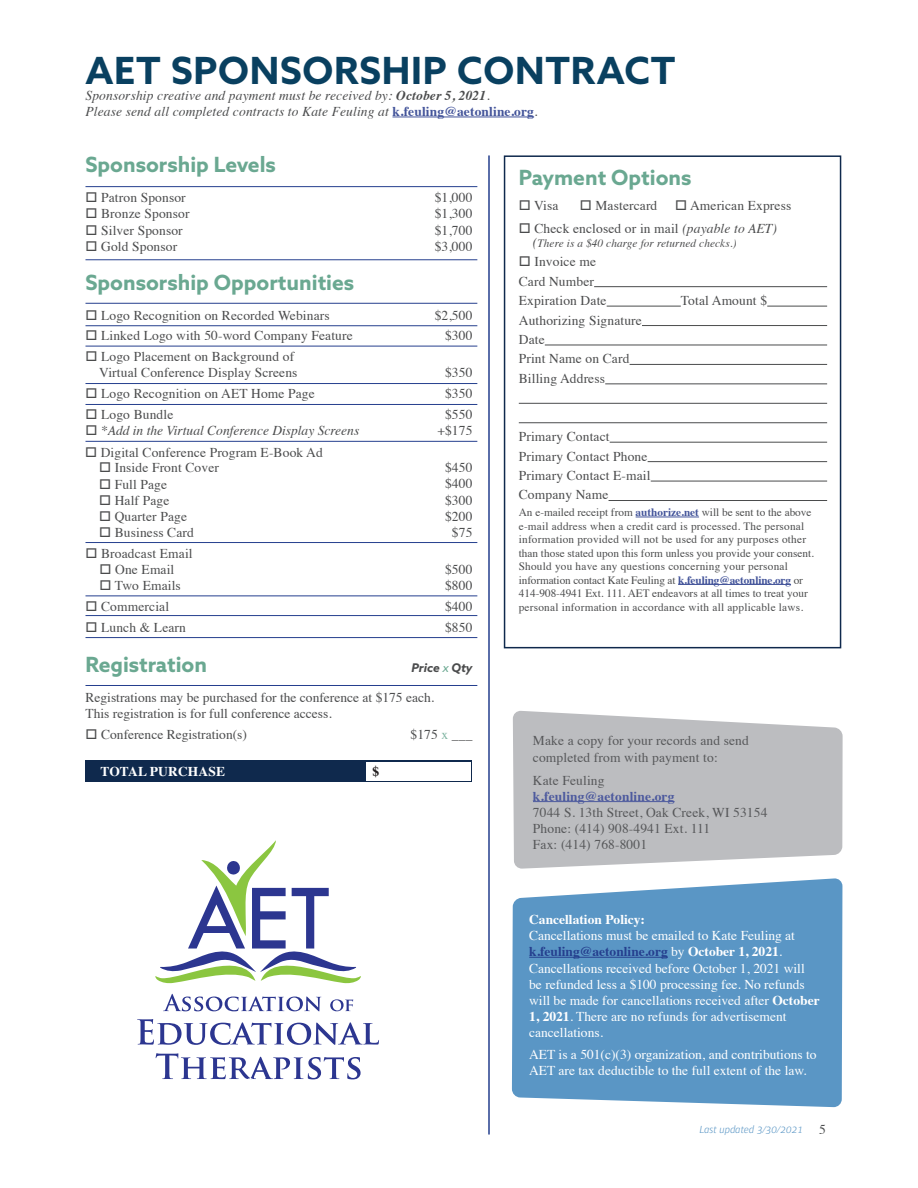
<style>
.page{position:relative;width:918px;height:1188px;background:#fff}
.page>*{position:absolute;margin:0;border:0;box-sizing:border-box;transform-origin:0 0}
.t1{font:700 37.5px "Azo Sans";letter-spacing:.02em;color:#094060}
.t2{font:700 21px "Azo Sans";color:#6aa891}
.t3{font:13.5px/19.5px "Times";letter-spacing:.01em;color:#4b4c4d}
.t4{font:13.5px/16.2px "Times";color:#fff}
.t5{font:italic 13.5px/16.2px "Times";letter-spacing:.01em;color:#4b4c4d}
.t6{font:13.5px/16.2px "Times";letter-spacing:.01em;color:#57585a}
.t7{font:700 13.5px "Times";color:#fff}
.t8{font:700 13.5px "Times";letter-spacing:.01em;color:#4d5a9e}
.t9{font:700 13.5px "Times";color:#231f20}
.t10{font:italic 700 12px "Azo Sans";color:#4b4c4d}
.t11{font:11.25px/13.5px "Times";letter-spacing:.02em;color:#4b4c4d}
.t12{font:italic 11.25px "Times";letter-spacing:.01em;color:#4b4c4d}
.t13{font:italic 300 10.5px "Ardoise Std";color:#5a96c5}
.s1{font-weight:700}
.s2{font-weight:700;font-style:normal;color:#43549a}
.s3{font-family:"Times New Roman"}
.s4{font-weight:400;color:#6aa891}
.s5{color:#80b5a2}
.s6{font-style:italic}
.s7{font-size:13.5px}
.s8{font-weight:700;color:#43549a}
.s9{font-weight:700;color:#253f8e}
</style>
<div class="page">
<svg style="left:513px;top:711px;width:330px;height:158px;background:#c2c3c6"></svg>
<hr style="left:533px;top:801px;width:142px;height:1px;background:#4d5a9e">
<hr style="left:594px;top:286px;width:233px;height:1px;background:#4b4c4d">
<hr style="left:607px;top:306px;width:74px;height:1px;background:#4b4c4d">
<hr style="left:767px;top:306px;width:60px;height:1px;background:#4b4c4d">
<hr style="left:642px;top:325px;width:185px;height:1px;background:#4b4c4d">
<hr style="left:545px;top:345px;width:282px;height:1px;background:#4b4c4d">
<hr style="left:630px;top:364px;width:197px;height:1px;background:#4b4c4d">
<hr style="left:605px;top:384px;width:222px;height:1px;background:#4b4c4d">
<hr style="left:519px;top:403px;width:308px;height:1px;background:#4b4c4d">
<hr style="left:519px;top:422px;width:308px;height:1px;background:#4b4c4d">
<hr style="left:610px;top:442px;width:217px;height:1px;background:#4b4c4d">
<hr style="left:648px;top:461px;width:179px;height:1px;background:#4b4c4d">
<hr style="left:651px;top:481px;width:176px;height:1px;background:#4b4c4d">
<hr style="left:609px;top:500px;width:218px;height:1px;background:#4b4c4d">
<hr style="left:636px;top:517px;width:63px;height:1px;background:#43549a">
<hr style="left:678px;top:584px;width:113px;height:1px;background:#43549a">
<div style="left:504px;top:155px;width:337px;height:493px;border:2px solid #0f294d"></div>
<hr style="left:488px;top:155px;width:2px;height:980px;background:#253f8e">
<svg style="left:512px;top:878px;width:330px;height:229px;background:#659dc9"></svg>
<hr style="left:529px;top:957px;width:139px;height:1px;background:#253f8e">
<hr style="left:392px;top:117px;width:142px;height:1px;background:#43549a">
<svg style="left:163px;top:994px;width:190px;height:17px"></svg>
<svg style="left:137px;top:1019px;width:242px;height:26px"></svg>
<svg style="left:156px;top:1053px;width:205px;height:26px"></svg>
<svg style="left:155px;top:840px;width:206px;height:144px"></svg>
<div style="left:86px;top:761px;width:386px;height:21px;background:#0f294d"></div>
<div style="left:367px;top:762px;width:104px;height:18px;background:#fff"></div>
<hr style="left:86px;top:186px;width:391px;height:1px;background:#253f8e">
<hr style="left:86px;top:259px;width:391px;height:1px;background:#253f8e">
<hr style="left:86px;top:303px;width:391px;height:1px;background:#253f8e">
<hr style="left:86px;top:346px;width:391px;height:1px;background:#253f8e">
<hr style="left:86px;top:383px;width:391px;height:1px;background:#253f8e">
<hr style="left:86px;top:404px;width:391px;height:1px;background:#253f8e">
<hr style="left:86px;top:441px;width:391px;height:1px;background:#253f8e">
<hr style="left:86px;top:542px;width:391px;height:1px;background:#253f8e">
<hr style="left:86px;top:596px;width:391px;height:1px;background:#253f8e">
<hr style="left:86px;top:325px;width:391px;height:1px;background:#253f8e">
<hr style="left:86px;top:615px;width:391px;height:1px;background:#253f8e">
<hr style="left:86px;top:685px;width:391px;height:1px;background:#253f8e">
<hr style="left:86px;top:637px;width:391px;height:1px;background:#253f8e">
<h1 class="t1" style="left:86px;top:45px;width:591px">AET SPONSORSHIP CONTRACT</h1>
<p class="t5" style="left:86px;top:86px;width:454px">Sponsorship creative and payment must be received by: <span class="s1">October 5, 2021</span>.<br>Please send all completed contracts to Kate Feuling at <span class="s2">k.feuling@aetonline.org</span>.</p>
<h2 class="t2" style="left:86px;top:151px;width:192px">Sponsorship Levels</h2>
<p class="t3" style="left:86px;top:187px;width:102px">□ Patron Sponsor</p>
<p class="t3" style="left:435px;top:187px;width:39px">$1,000</p>
<p class="t3" style="left:86px;top:203px;width:106px">□ Bronze Sponsor</p>
<p class="t3" style="left:435px;top:203px;width:39px">$1,300</p>
<p class="t3" style="left:86px;top:219px;width:99px">□ Silver Sponsor</p>
<p class="t3" style="left:435px;top:219px;width:39px">$1,700</p>
<p class="t3" style="left:86px;top:235px;width:93px">□ Gold Sponsor</p>
<p class="t3" style="left:435px;top:235px;width:39px">$3,000</p>
<h2 class="t2" style="left:86px;top:268px;width:270px">Sponsorship Opportunities</h2>
<p class="t3" style="left:86px;top:304px;width:246px">□ Logo Recognition on Recorded Webinars</p>
<p class="t3" style="left:435px;top:304px;width:39px">$2,500</p>
<p class="t3" style="left:86px;top:325px;width:269px">□ Linked Logo with 50-word Company Feature</p>
<p class="t3" style="left:445px;top:325px;width:29px">$300</p>
<p class="t3" style="left:86px;top:347px;width:214px;line-height:16.2px;text-align:right">□ Logo Placement on Background of<br>Virtual Conference Display Screens</p>
<p class="t3" style="left:445px;top:362px;width:29px">$350</p>
<p class="t3" style="left:86px;top:383px;width:231px">□ Logo Recognition on AET Home Page</p>
<p class="t3" style="left:445px;top:383px;width:29px">$350</p>
<p class="t3" style="left:86px;top:404px;width:89px">□ Logo Bundle</p>
<p class="t3" style="left:445px;top:404px;width:29px">$550</p>
<p class="t5" style="left:86px;top:422px;width:275px">□ *Add in the Virtual Conference Display Screens</p>
<p class="t3" style="left:437px;top:420px;width:37px">+$175</p>
<p class="t3" style="left:445px;top:458px;width:29px;line-height:16.2px;text-align:justify">$450 $400 $300 $200</p>
<p class="t3" style="left:85px;top:441px;width:239px">□ Digital Conferen<span class="s3">c</span>e Program E-Book Ad</p>
<p class="t3" style="left:99px;top:457px;width:121px">□ Inside Front Cover</p>
<p class="t3" style="left:99px;top:473px;width:70px">□ Full Page</p>
<p class="t3" style="left:99px;top:489px;width:72px">□ Half Page</p>
<p class="t3" style="left:99px;top:506px;width:89px">□ Quarter Page</p>
<p class="t3" style="left:99px;top:522px;width:96px">□ Business Card</p>
<p class="t3" style="left:452px;top:522px;width:22px">$75</p>
<p class="t3" style="left:86px;top:542px;width:109px">□ Broadcast Email</p>
<p class="t3" style="left:100px;top:559px;width:76px">□ One Email</p>
<p class="t3" style="left:445px;top:559px;width:29px">$500</p>
<p class="t3" style="left:100px;top:575px;width:83px">□ Two Emails</p>
<p class="t3" style="left:445px;top:575px;width:29px">$800</p>
<p class="t3" style="left:86px;top:596px;width:85px">□ Commercial</p>
<p class="t3" style="left:445px;top:596px;width:29px">$400</p>
<p class="t3" style="left:86px;top:616px;width:102px">□ Lunch &amp; Learn</p>
<p class="t3" style="left:445px;top:616px;width:29px">$850</p>
<h2 class="t2" style="left:86px;top:650px;width:123px">Registration</h2>
<p class="t10" style="left:411px;top:659px;width:63px">Price <span class="s4">x</span> Qty</p>
<p class="t3" style="left:86px;top:688px;width:350px;line-height:16.2px">Registrations may be purchased for the conference at $175 each.<br>This registration is for full conference access.</p>
<p class="t3" style="left:86px;top:723px;width:163px">□ Conference Registration(s)</p>
<p class="t3" style="left:411px;top:723px;width:63px">$175 <span class="s5">x</span> ___</p>
<p class="t7" style="left:100px;top:759px;width:126px">TOTAL PURCHASE</p>
<p class="t9" style="left:373px;top:759px;width:8px">$</p>
<h2 class="t2" style="left:519px;top:163px;width:174px">Payment Options</h2>
<p class="t3" style="left:519px;top:195px;width:41px">□ Visa</p>
<p class="t3" style="left:580px;top:195px;width:79px">□ Mastercard</p>
<p class="t3" style="left:675px;top:195px;width:118px">□ American Express</p>
<p class="t3" style="left:519px;top:218px;width:260px">□ Check enclosed or in mail <span class="s6">(payable to AET)</span></p>
<p class="t12" style="left:533px;top:233px;width:205px"><span class="s7">(</span>There is a $40 charge for returned checks.)</p>
<p class="t3" style="left:519px;top:251px;width:89px">□ Invoice me<br>Card Number<br>Expiration Date</p>
<p class="t3" style="left:681px;top:290px;width:88px">Total Amount $</p>
<p class="t3" style="left:519px;top:309px;width:125px">Authorizing Signature<br>Date<br>Print Name on Card<br>Billing Address</p>
<p class="t3" style="left:519px;top:426px;width:133px">Primary Contact<br>Primary Contact Phone<br>Primary Contact E-mail<br>Company Name</p>
<p class="t11" style="left:519px;top:505px;width:297px">An e-mailed receipt from <span class="s8">authorize.net</span> will be sent to the above e-mail address when a credit card is processed. The personal information provided will not be used for any purposes other than those stated upon this form unless you provide your consent.<br>Should you have any questions concerning your personal information contact Kate Feuling at <span class="s8">k.feuling@aetonline.org</span> or 414-908-4941 Ext. 111. AET endeavors at all times to treat your personal information in accordance with all applicable laws.</p>
<p class="t6" style="left:533px;top:732px;width:217px">Make a copy for your records and send completed from with payment to:</p>
<p class="t6" style="left:533px;top:771px;width:73px">Kate Feuling</p>
<p class="t8" style="left:533px;top:783px;width:143px">k.feuling@aetonline.org</p>
<p class="t6" style="left:533px;top:803px;width:236px">7044 S. 13th Street, Oak Creek, WI 53154<br>Phone: (414) 908-4941 Ext. 111<br>Fax: (414) 768-8001</p>
<p class="t7" style="left:529px;top:906px;width:117px">Cancellation Policy:</p>
<p class="t4" style="left:529px;top:926px;width:292px">Cancellations must be emailed to Kate Feuling at <span class="s9">k.feuling@aetonline.org</span> by <span class="s1">October 1, 2021</span>.<br>Cancellations received before October 1, 2021 will be refunded less a $100 processing fee. No refunds will be made for cancellations received after <span class="s1">October 1, 2021</span>. There are no refunds for advertisement cancellations.</p>
<p class="t4" style="left:529px;top:1045px;width:289px">AET is a 501(c)(3) organization, and contributions to<br>AET are tax deductible to the full extent of the law.</p>
<p class="t13" style="left:699px;top:1124px;width:105px">Last updated 3/30/2021</p>
<p class="t3" style="left:819px;top:1119px;width:8px">5</p>
</div>
